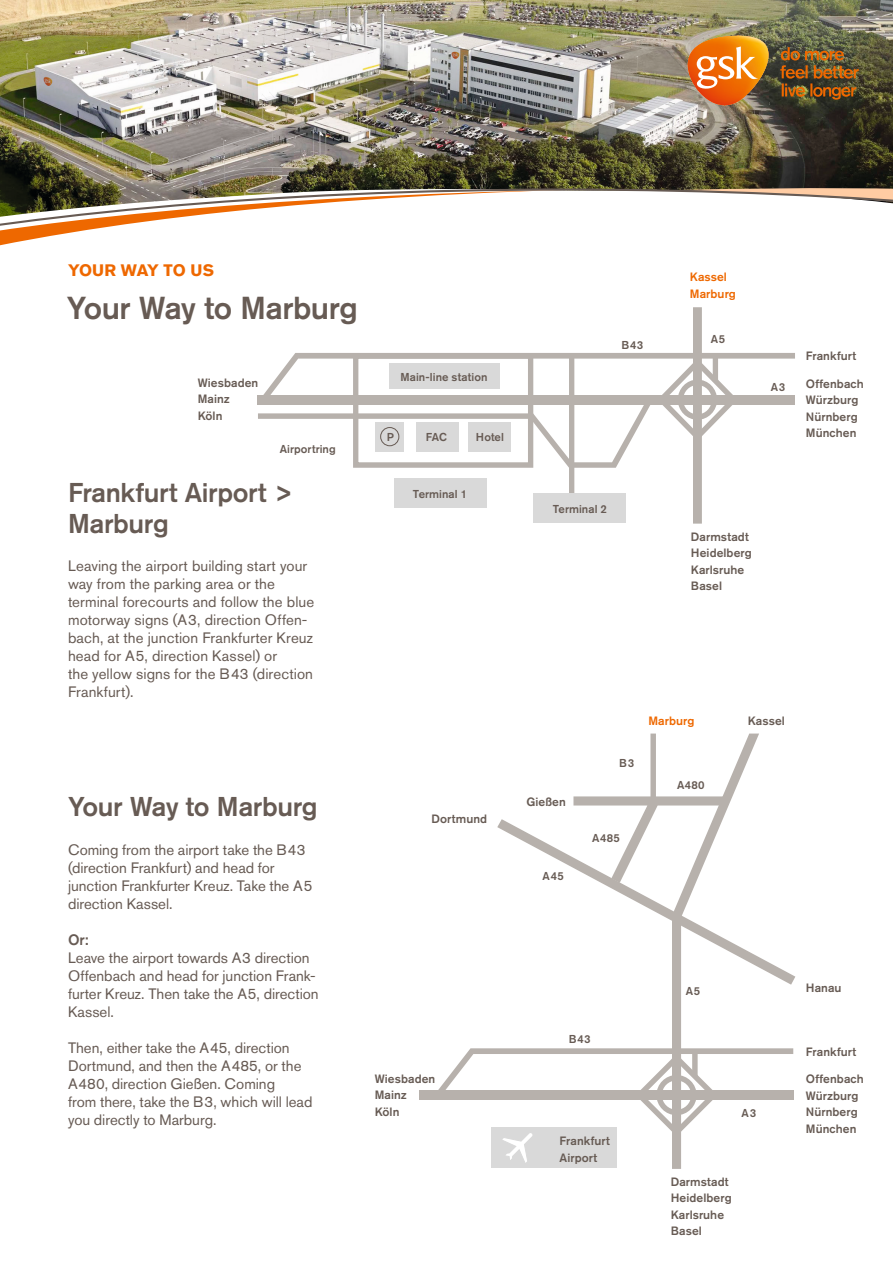
<style>
.page{position:relative;width:893px;height:1263px;background:#fff}
.page>*{position:absolute;margin:0;border:0;box-sizing:border-box;transform-origin:0 0}
.t1{font:500 31.5px "Akzidenz Grotesk Pro";letter-spacing:-.015em;color:#675b54}
.t2{font:500 27px/31.5px "Akzidenz Grotesk Pro";letter-spacing:-.015em;color:#675b54}
.t3{font:700 16.5px "Akzidenz Grotesk Pro";letter-spacing:-.005em;color:#ee6800}
.t4{font:15px/18px "Akzidenz Grotesk Pro";color:#675b54}
.t5{font:500 15px "Akzidenz Grotesk Pro";color:#675b54}
.t6{font:500 12px/16.5px "Akzidenz Grotesk Pro";letter-spacing:.005em;color:#675b54}
.t7{font:500 12px/16.5px "Akzidenz Grotesk Pro";letter-spacing:.005em;color:#ee6800}
.t8{font:500 11.4px "Akzidenz Grotesk Pro";letter-spacing:.005em;color:#675b54}
</style>
<div class="page">
<div style="left:491px;top:1127px;width:125px;height:40px;background:#d9d9d9"></div>
<div style="left:672px;top:917px;width:9px;height:252px;background:#b7b1ac"></div>
<div style="left:419px;top:1090px;width:374px;height:9px;background:#b7b1ac"></div>
<svg style="left:497px;top:819px;width:298px;height:166px"></svg>
<svg style="left:573px;top:733px;width:186px;height:185px"></svg>
<svg style="left:437px;top:1048px;width:356px;height:117px"></svg>
<div style="left:693px;top:307px;width:9px;height:217px;background:#b7b1ac"></div>
<div style="left:569px;top:353px;width:5px;height:142px;background:#b7b1ac"></div>
<svg style="left:353px;top:458px;width:268px;height:10px"></svg>
<div style="left:394px;top:479px;width:93px;height:29px;background:#d9d9d9"></div>
<div style="left:533px;top:494px;width:93px;height:29px;background:#d9d9d9"></div>
<img style="left:0;top:0;width:893px;height:182px">
<svg style="left:0;top:182px;width:893px;height:276px"></svg>
<svg style="left:0;top:422px;width:570px;height:5px"></svg>
<svg style="left:676px;top:422px;width:217px;height:6px"></svg>
<img style="left:780px;top:47px;width:79px;height:53px">
<img style="left:688px;top:36px;width:81px;height:70px">
<svg style="left:0;top:187px;width:893px;height:235px"></svg>
<p class="t3" style="left:68px;top:260px;width:147px">YOUR WAY TO US</p>
<h1 class="t1" style="left:67px;top:288px;width:292px">Your Way to Marburg</h1>
<p class="t6" style="left:198px;top:374px;width:62px">Wiesbaden<br>Mainz<br>Köln</p>
<p class="t8" style="left:280px;top:442px;width:57px">Airportring</p>
<h2 class="t2" style="left:68px;top:476px;width:227px">Frankfurt Airport &gt;<br>Marburg</h2>
<p class="t4" style="left:68px;top:556px;width:248px">Leaving the airport building start your way from the parking area or the terminal forecourts and follow the blue motorway signs (A3, direction Offen&shy;bach, at the junction Frankfurter Kreuz head for A5, direction Kassel) or<br>the yellow signs for the B43 (direction Frankfurt).</p>
<p class="t8" style="left:400px;top:369px;width:89px">Main-line station</p>
<p class="t8" style="left:387px;top:429px;width:9px">P</p>
<p class="t8" style="left:426px;top:429px;width:23px">FAC</p>
<p class="t8" style="left:476px;top:429px;width:30px">Hotel</p>
<p class="t8" style="left:413px;top:486px;width:56px">Terminal 1</p>
<h2 class="t2" style="left:68px;top:790px;width:251px">Your Way to Marburg</h2>
<p class="t4" style="left:68px;top:841px;width:246px">Coming from the airport take the B43 (direction Frankfurt) and head for junction Frankfurter Kreuz. Take the A5 direction Kassel.</p>
<p class="t5" style="left:68px;top:930px;width:22px">Or:</p>
<p class="t4" style="left:68px;top:949px;width:252px">Leave the airport towards A3 direction<br>Offenbach and head for junction Frank&shy;furter Kreuz. Then take the A5, direction<br>Kassel.</p>
<p class="t4" style="left:68px;top:1039px;width:246px">Then, either take the A45, direction Dortmund, and then the A485, or the A480, direction Gießen. Coming<br>from there, take the B3, which will lead you directly to Marburg.</p>
<p class="t6" style="left:432px;top:810px;width:57px">Dortmund</p>
<p class="t6" style="left:375px;top:1070px;width:62px">Wiesbaden<br>Mainz<br>Köln</p>
<p class="t8" style="left:621px;top:338px;width:23px">B43</p>
<p class="t8" style="left:553px;top:501px;width:56px">Terminal 2</p>
<p class="t7" style="left:690px;top:268px;width:48px">Kassel<br>Marburg</p>
<p class="t8" style="left:711px;top:331px;width:16px">A5</p>
<p class="t8" style="left:771px;top:380px;width:16px">A3</p>
<p class="t6" style="left:806px;top:348px;width:52px">Frankfurt</p>
<p class="t6" style="left:806px;top:375px;width:60px">Offenbach<br>Würzburg<br>Nürnberg<br>München</p>
<p class="t6" style="left:691px;top:528px;width:62px">Darmstadt<br>Heidelberg<br>Karlsruhe<br>Basel</p>
<p class="t6" style="left:526px;top:793px;width:41px">Gießen</p>
<p class="t8" style="left:543px;top:869px;width:23px">A45</p>
<p class="t8" style="left:619px;top:755px;width:17px">B3</p>
<p class="t7" style="left:648px;top:712px;width:48px">Marburg</p>
<p class="t6" style="left:748px;top:712px;width:39px">Kassel</p>
<p class="t8" style="left:677px;top:778px;width:29px">A480</p>
<p class="t8" style="left:592px;top:831px;width:29px">A485</p>
<p class="t8" style="left:569px;top:1031px;width:23px">B43</p>
<p class="t6" style="left:560px;top:1132px;width:52px">Frankfurt<br>Airport</p>
<p class="t8" style="left:686px;top:983px;width:16px">A5</p>
<p class="t8" style="left:742px;top:1105px;width:16px">A3</p>
<p class="t6" style="left:671px;top:1173px;width:62px">Darmstadt<br>Heidelberg<br>Karlsruhe<br>Basel</p>
<p class="t6" style="left:806px;top:979px;width:37px">Hanau</p>
<p class="t6" style="left:806px;top:1043px;width:52px">Frankfurt</p>
<p class="t6" style="left:806px;top:1071px;width:60px">Offenbach<br>Würzburg<br>Nürnberg<br>München</p>
</div>
